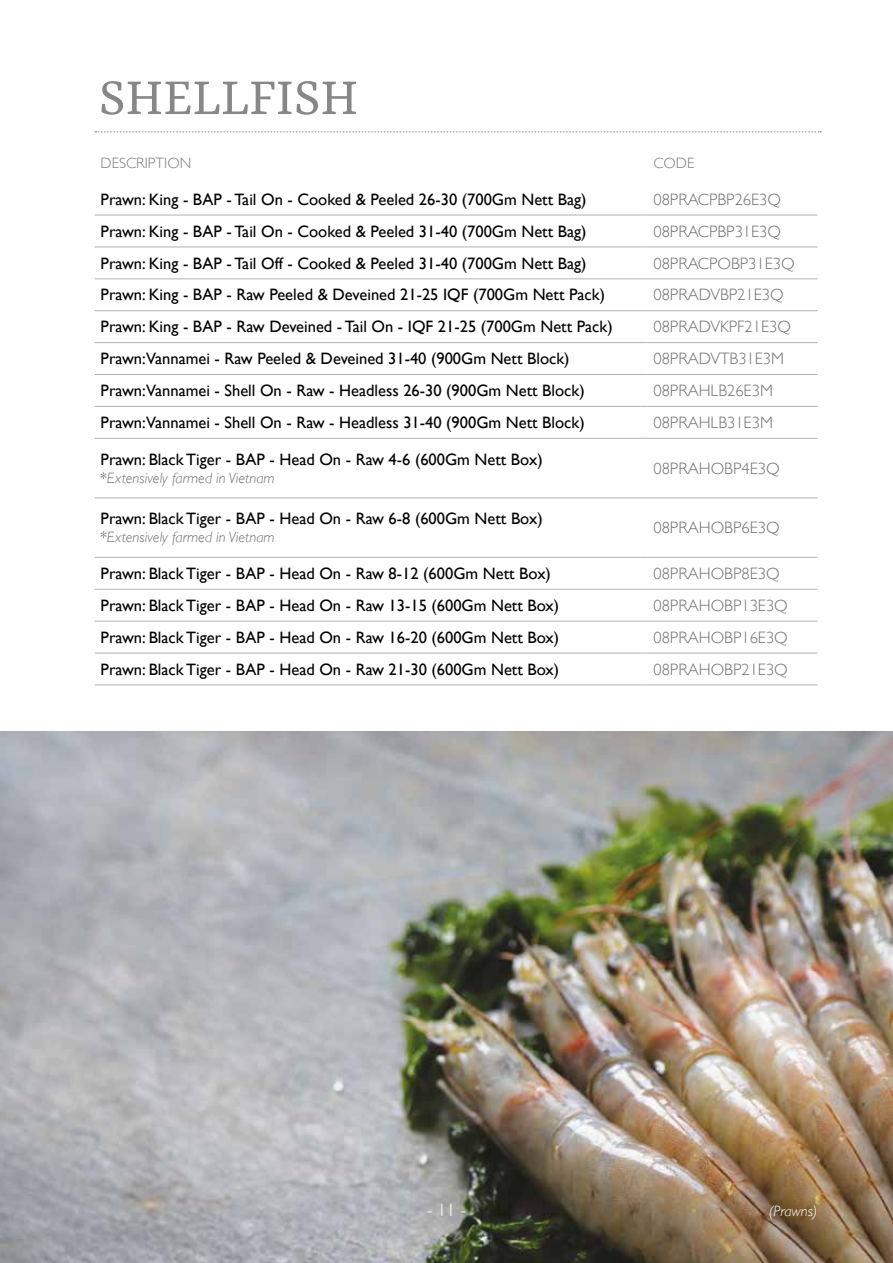
<style>
.page{position:relative;width:893px;height:1263px;background:#fff}
.page>*{position:absolute;margin:0;border:0;box-sizing:border-box;transform-origin:0 0}
.t1{font:57px "Rasa";color:#878787}
.t2{font:300 18px "Gill Sans";color:#fff}
.t3{font:16.5px "Gill Sans";color:#000}
.t4{font:300 16.5px "Gill Sans";color:#706f6f}
.t5{font:italic 300 15px "Gill Sans";color:#706f6f}
.t6{font:300 15px "Gill Sans";color:#7c7b7b}
.t7{font:italic 300 15px "Gill Sans";color:#fff}
.s1{font-weight:400;font-style:normal}
</style>
<div class="page">
<img style="left:0;top:731px;width:893px;height:532px">
<hr style="left:95px;top:342px;width:552px;height:1px;background:#b3b2b2">
<hr style="left:647px;top:342px;width:170px;height:1px;background:#b3b2b2">
<hr style="left:95px;top:374px;width:552px;height:1px;background:#b3b2b2">
<hr style="left:647px;top:374px;width:170px;height:1px;background:#b3b2b2">
<hr style="left:95px;top:406px;width:552px;height:1px;background:#b3b2b2">
<hr style="left:647px;top:406px;width:170px;height:1px;background:#b3b2b2">
<hr style="left:95px;top:215px;width:552px;height:1px;background:#b3b2b2">
<hr style="left:647px;top:215px;width:170px;height:1px;background:#b3b2b2">
<hr style="left:95px;top:247px;width:552px;height:1px;background:#b3b2b2">
<hr style="left:647px;top:247px;width:170px;height:1px;background:#b3b2b2">
<hr style="left:95px;top:278px;width:552px;height:1px;background:#b3b2b2">
<hr style="left:647px;top:278px;width:170px;height:1px;background:#b3b2b2">
<hr style="left:95px;top:310px;width:552px;height:1px;background:#b3b2b2">
<hr style="left:647px;top:310px;width:170px;height:1px;background:#b3b2b2">
<hr style="left:95px;top:438px;width:552px;height:1px;background:#b3b2b2">
<hr style="left:647px;top:438px;width:170px;height:1px;background:#b3b2b2">
<hr style="left:95px;top:497px;width:552px;height:1px;background:#b3b2b2">
<hr style="left:647px;top:497px;width:170px;height:1px;background:#b3b2b2">
<hr style="left:95px;top:557px;width:552px;height:1px;background:#b3b2b2">
<hr style="left:647px;top:557px;width:170px;height:1px;background:#b3b2b2">
<hr style="left:95px;top:653px;width:552px;height:1px;background:#b3b2b2">
<hr style="left:647px;top:653px;width:170px;height:1px;background:#b3b2b2">
<hr style="left:95px;top:684px;width:552px;height:1px;background:#b3b2b2">
<hr style="left:647px;top:684px;width:170px;height:1px;background:#b3b2b2">
<hr style="left:95px;top:621px;width:552px;height:1px;background:#b3b2b2">
<hr style="left:647px;top:621px;width:170px;height:1px;background:#b3b2b2">
<hr style="left:95px;top:589px;width:552px;height:1px;background:#b3b2b2">
<hr style="left:647px;top:589px;width:170px;height:1px;background:#b3b2b2">
<svg style="left:95px;top:131px;width:726px;height:2px"></svg>
<h1 class="t1" style="left:99px;top:64px;width:261px">SHELLFISH</h1>
<p class="t6" style="left:101px;top:151px;width:92px">DESCRIPTION</p>
<p class="t6" style="left:653px;top:151px;width:42px">CODE</p>
<p class="t3" style="left:101px;top:189px;width:487px">Prawn: King - BAP - Tail On - Cooked &amp; Peeled 26-30 (700Gm Nett Bag)</p>
<p class="t4" style="left:653px;top:186px;width:129px">08PRACPBP26E3Q</p>
<p class="t3" style="left:101px;top:221px;width:487px">Prawn: King - BAP - Tail On - Cooked &amp; Peeled 31-40 (700Gm Nett Bag)</p>
<p class="t4" style="left:653px;top:218px;width:129px">08PRACPBP31E3Q</p>
<p class="t3" style="left:101px;top:253px;width:487px">Prawn: King - BAP - Tail Off - Cooked &amp; Peeled 31-40 (700Gm Nett Bag)</p>
<p class="t4" style="left:653px;top:250px;width:143px">08PRACPOBP31E3Q</p>
<p class="t3" style="left:101px;top:285px;width:506px">Prawn: King - BAP - Raw Peeled &amp; Deveined 21-25 IQF (700Gm Nett Pack)</p>
<p class="t4" style="left:653px;top:282px;width:132px">08PRADVBP21E3Q</p>
<p class="t3" style="left:101px;top:317px;width:514px">Prawn: King - BAP - Raw Deveined - Tail On - IQF 21-25 (700Gm Nett Pack)</p>
<p class="t4" style="left:653px;top:314px;width:139px">08PRADVKPF21E3Q</p>
<p class="t3" style="left:101px;top:349px;width:470px">Prawn:Vannamei - Raw Peeled &amp; Deveined 31-40 (900Gm Nett Block)</p>
<p class="t4" style="left:653px;top:346px;width:132px">08PRADVTB31E3M</p>
<p class="t3" style="left:101px;top:381px;width:486px">Prawn:Vannamei - Shell On - Raw - Headless 26-30 (900Gm Nett Block)</p>
<p class="t4" style="left:653px;top:378px;width:121px">08PRAHLB26E3M</p>
<p class="t3" style="left:101px;top:413px;width:486px">Prawn:Vannamei - Shell On - Raw - Headless 31-40 (900Gm Nett Block)</p>
<p class="t4" style="left:653px;top:410px;width:121px">08PRAHLB31E3M</p>
<p class="t3" style="left:101px;top:449px;width:444px">Prawn: Black Tiger - BAP - Head On - Raw 4-6 (600Gm Nett Box)</p>
<p class="t5" style="left:101px;top:469px;width:176px"><span class="s1">*</span>Extensively farmed in Vietnam</p>
<p class="t4" style="left:653px;top:455px;width:128px">08PRAHOBP4E3Q</p>
<p class="t3" style="left:101px;top:509px;width:444px">Prawn: Black Tiger - BAP - Head On - Raw 6-8 (600Gm Nett Box)</p>
<p class="t5" style="left:101px;top:529px;width:176px"><span class="s1">*</span>Extensively farmed in Vietnam</p>
<p class="t4" style="left:653px;top:515px;width:128px">08PRAHOBP6E3Q</p>
<p class="t3" style="left:101px;top:564px;width:452px">Prawn: Black Tiger - BAP - Head On - Raw 8-12 (600Gm Nett Box)</p>
<p class="t4" style="left:653px;top:561px;width:128px">08PRAHOBP8E3Q</p>
<p class="t3" style="left:101px;top:596px;width:460px">Prawn: Black Tiger - BAP - Head On - Raw 13-15 (600Gm Nett Box)</p>
<p class="t4" style="left:653px;top:592px;width:136px">08PRAHOBP13E3Q</p>
<p class="t3" style="left:101px;top:627px;width:460px">Prawn: Black Tiger - BAP - Head On - Raw 16-20 (600Gm Nett Box)</p>
<p class="t4" style="left:653px;top:624px;width:136px">08PRAHOBP16E3Q</p>
<p class="t3" style="left:101px;top:659px;width:460px">Prawn: Black Tiger - BAP - Head On - Raw 21-30 (600Gm Nett Box)</p>
<p class="t4" style="left:653px;top:656px;width:136px">08PRAHOBP21E3Q</p>
<p class="t2" style="left:427px;top:1196px;width:41px">- 11 -</p>
<p class="t7" style="left:769px;top:1202px;width:50px">(Prawns)</p>
</div>
